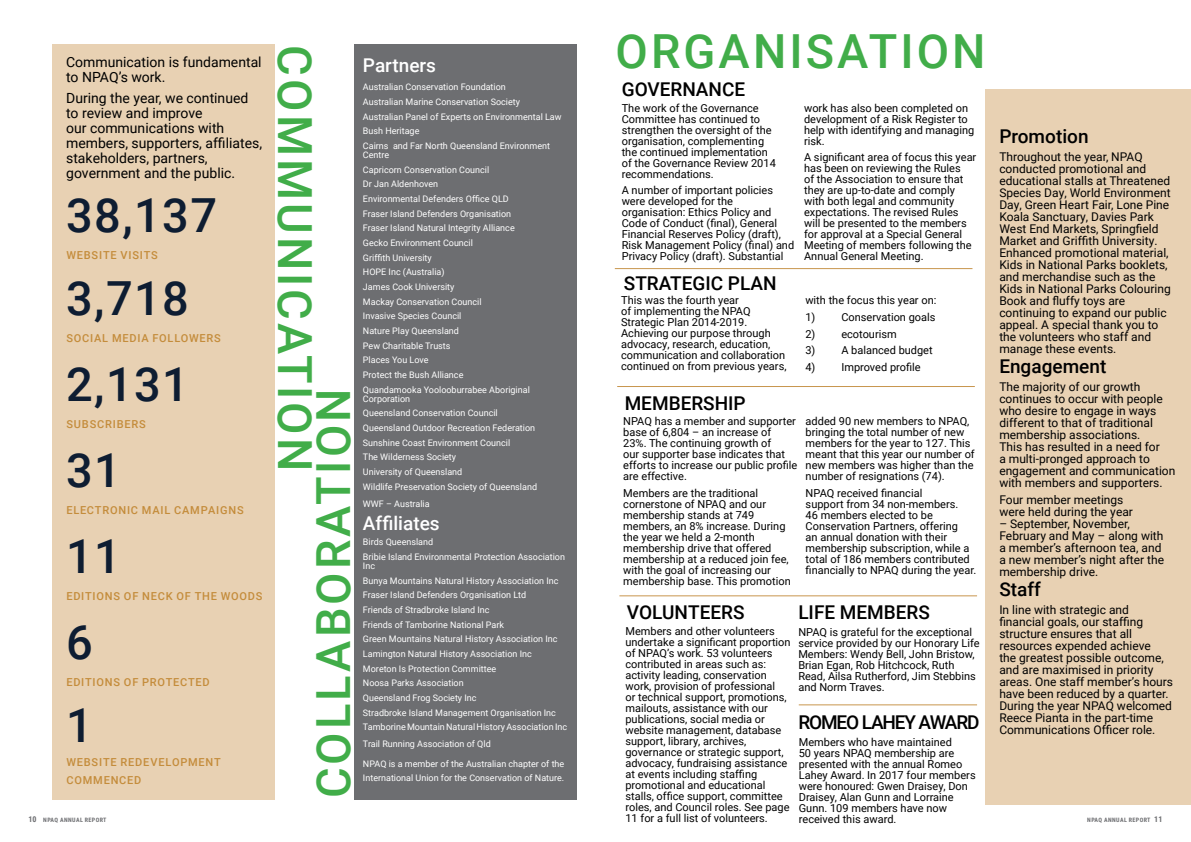
<style>
.page{position:relative;width:1191px;height:842px;background:#fff}
.page>*{position:absolute;margin:0;border:0;box-sizing:border-box;transform-origin:0 0}
.t1{font:500 47px "Roboto";letter-spacing:.065em;color:#41ad49}
.t2{font:500 47px "Roboto";letter-spacing:.03em;color:#0e1d32}
.t3{font:500 19px "Roboto";color:#000}
.t4{font:500 19px "Roboto";color:#fff}
.t5{font:500 19px "Roboto";letter-spacing:-.06em;color:#000}
.t6{font:14px/15px "Roboto";color:#000}
.t7{font:12px/12px "Roboto";color:#000}
.t8{font:11px/11px "Roboto";color:#000}
.t9{font:500 11px/18px "Roboto";letter-spacing:.07em;color:#c48c3b}
.t10{font:9px/14.7px "Roboto";color:#fff}
.t11{font:700 6px "Roboto Condensed";letter-spacing:.065em;color:#6d6e71}
.s1{font-size:8px}
</style>
<div class="page">
<div style="left:52px;top:45px;width:222px;height:755px;background:#e8d1b3"></div>
<div style="left:353px;top:45px;width:223px;height:755px;background:#6d6e71"></div>
<div style="left:985px;top:90px;width:206px;height:715px;background:#e8d1b3"></div>
<hr style="left:615px;top:268px;width:357px;height:1px;background:#c8964e">
<hr style="left:617px;top:386px;width:357px;height:1px;background:#c8964e">
<hr style="left:619px;top:596px;width:358px;height:1px;background:#c8964e">
<hr style="left:798px;top:705px;width:179px;height:1px;background:#c8964e">
<h1 class="t1" style="left:615px;top:18px;width:371px">ORGANISATION</h1>
<h2 class="t3" style="left:621px;top:76px;width:125px">GOVERNANCE</h2>
<h1 class="t1" style="left:328px;top:45px;width:427px;rotate:90deg">COMMUNICATION</h1>
<p class="t6" style="left:66px;top:54px;width:197px">Communication is fundamental to NPAQ’s work.</p>
<p class="t6" style="left:66px;top:90px;width:197px">During the year, we continued to review and improve<br>our communications with members, supporters, affiliates, stakeholders, partners, government and the public.</p>
<h1 class="t2" style="left:66px;top:182px;width:152px">38,137</h1>
<p class="t9" style="left:66px;top:245px;width:93px">WEBSITE VISITS</p>
<h1 class="t2" style="left:66px;top:265px;width:124px">3,718</h1>
<p class="t9" style="left:66px;top:328px;width:156px">SOCIAL MEDIA FOLLOWERS</p>
<h1 class="t2" style="left:66px;top:352px;width:124px">2,131</h1>
<p class="t9" style="left:66px;top:414px;width:81px">SUBSCRIBERS</p>
<h1 class="t2" style="left:66px;top:438px;width:56px">31</h1>
<p class="t9" style="left:66px;top:500px;width:179px">ELECTRONIC MAIL CAMPAIGNS</p>
<h1 class="t2" style="left:66px;top:524px;width:56px">11</h1>
<p class="t9" style="left:66px;top:587px;width:198px">EDITIONS OF NECK OF THE WOODS</p>
<h1 class="t2" style="left:66px;top:610px;width:28px">6</h1>
<p class="t9" style="left:66px;top:673px;width:145px">EDITIONS OF PROTECTED</p>
<h1 class="t2" style="left:66px;top:693px;width:28px">1</h1>
<p class="t9" style="left:66px;top:753px;width:156px">WEBSITE REDEVELOPMENT<br>COMMENCED</p>
<h2 class="t4" style="left:363px;top:52px;width:75px">Partners</h2>
<p class="t10" style="left:363px;top:79px;width:200px">Australian Conservation Foundation<br>Australian Marine Conservation Society Australian Panel of Experts on Environmental Law Bush Heritage<br>Cairns and Far North Queensland Environment</p>
<p class="t10" style="left:363px;top:147px;width:168px">Centre<br>Capricorn Conservation Council<br>Dr Jan Aldenhoven<br>Environmental Defenders Office QLD<br>Fraser Island Defenders Organisation<br>Fraser Island Natural Integrity Alliance<br>Gecko Environment Council<br>Griffith University<br>HOPE Inc (Australia)<br>James Cook University<br>Mackay Conservation Council<br>Invasive Species Council<br>Nature Play Queensland<br>Pew Charitable Trusts<br>Places You Love<br>Protect the Bush Alliance<br>Quandamooka Yoolooburrabee Aboriginal</p>
<p class="t10" style="left:363px;top:391px;width:176px">Corporation<br>Queensland Conservation Council<br>Queensland Outdoor Recreation Federation<br>Sunshine Coast Environment Council<br>The Wilderness Society<br>University of Queensland<br>Wildlife Preservation Society of Queensland</p>
<p class="t10" style="left:363px;top:496px;width:68px">WWF – Australia</p>
<h2 class="t4" style="left:363px;top:510px;width:78px">Affiliates</h2>
<p class="t10" style="left:363px;top:534px;width:203px">Birds Queensland<br>Bribie Island Environmental Protection Association</p>
<p class="t10" style="left:363px;top:558px;width:206px">Inc<br>Bunya Mountains Natural History Association Inc Fraser Island Defenders Organisation Ltd<br>Friends of Stradbroke Island Inc<br>Friends of Tamborine National Park<br>Green Mountains Natural History Association Inc Lamington Natural History Association Inc Moreton Is Protection Committee<br>Noosa Parks Association<br>Queensland Frog Society Inc<br>Stradbroke Island Management Organisation Inc Tamborine Mountain Natural History Association Inc</p>
<p class="t10" style="left:363px;top:733px;width:203px;line-height:19.7px">Trail Running Association of Qld<br>NPAQ is a member of the Australian chapter of the</p>
<p class="t10" style="left:363px;top:770px;width:203px">International Union for the Conservation of Nature.</p>
<p class="t8" style="left:621px;top:102px;width:156px">The work of the Governance<br>Committee has continued to strengthen the oversight of the organisation, complementing the continued implementation of the Governance Review 2014 recommendations.</p>
<p class="t8" style="left:621px;top:185px;width:174px">A number of important policies were developed for the organisation: Ethics Policy and<br>Code of Conduct (final), General<br>Financial Reserves Policy (draft),<br>Risk Management Policy (final) and<br>Privacy Policy (draft). Substantial</p>
<p class="t8" style="left:804px;top:102px;width:172px">work has also been completed on development of a Risk Register to help with identifying and managing risk.</p>
<p class="t8" style="left:804px;top:152px;width:174px">A significant area of focus this year has been on reviewing the Rules<br>of the Association to ensure that they are up-to-date and comply with both legal and community expectations. The revised Rules will be presented to the members for approval at a Special General<br>Meeting of members following the<br>Annual General Meeting.</p>
<h2 class="t3" style="left:999px;top:123px;width:91px">Promotion</h2>
<p class="t7" style="left:999px;top:150px;width:173px">Throughout the year, NPAQ conducted promotional and educational stalls at Threatened<br>Species Day, World Environment<br>Day, Green Heart Fair, Lone Pine<br>Koala Sanctuary, Davies Park<br>West End Markets, Springfield<br>Market and Griffith University.<br>Enhanced promotional material,<br>Kids in National Parks booklets, and merchandise such as the<br>Kids in National Parks Colouring<br>Book and fluffy toys are continuing to expand our public appeal. A special thank you to the volunteers who staff and manage these events.</p>
<h2 class="t3" style="left:999px;top:353px;width:108px">Engagement</h2>
<p class="t7" style="left:999px;top:380px;width:177px">The majority of our growth continues to occur with people who desire to engage in ways different to that of traditional membership associations.<br>This has resulted in a need for<br>a multi-pronged approach to engagement and communication with members and supporters.</p>
<p class="t7" style="left:999px;top:494px;width:135px">Four member meetings were held during the year</p>
<p class="t7" style="left:999px;top:518px;width:166px">– September, November,<br>February and May – along with a member’s afternoon tea, and a new member’s night after the membership drive.</p>
<h2 class="t3" style="left:999px;top:576px;width:43px">Staff</h2>
<p class="t7" style="left:999px;top:603px;width:175px">In line with strategic and financial goals, our staffing structure ensures that all resources expended achieve<br>the greatest possible outcome, and are maximised in priority areas. One staff member’s hours have been reduced by a quarter.<br>During the year NPAQ welcomed<br>Reece Pianta in the part-time<br>Communications Officer role.</p>
<h2 class="t3" style="left:624px;top:270px;width:154px">STRATEGIC PLAN</h2>
<p class="t8" style="left:621px;top:294px;width:167px">This was the fourth year<br>of implementing the NPAQ<br>Strategic Plan 2014-2019.<br>Achieving our purpose through advocacy, research, education, communication and collaboration continued on from previous years,</p>
<p class="t8" style="left:805px;top:294px;width:133px">with the focus this year on:</p>
<p class="t8" style="left:805px;top:311px;width:132px">1) Conservation goals</p>
<p class="t8" style="left:805px;top:328px;width:93px">2) ecotourism</p>
<p class="t8" style="left:805px;top:344px;width:129px">3) A balanced budget</p>
<p class="t8" style="left:805px;top:361px;width:117px">4) Improved profile</p>
<h1 class="t1" style="left:300px;top:798px;width:411px;rotate:-90deg">COLLABORATION</h1>
<h2 class="t3" style="left:624px;top:390px;width:123px">MEMBERSHIP</h2>
<p class="t8" style="left:623px;top:415px;width:176px">NPAQ has a member and supporter base of 6,804 – an increase of<br>23%. The continuing growth of<br>our supporter base indicates that efforts to increase our public profile are effective.</p>
<p class="t8" style="left:623px;top:487px;width:169px">Members are the traditional cornerstone of NPAQ and our membership stands at 749 members, an 8% increase. During the year we held a 2-month membership drive that offered membership at a reduced join fee, with the goal of increasing our membership base. This promotion</p>
<p class="t8" style="left:805px;top:415px;width:171px">added 90 new members to NPAQ, bringing the total number of new members for the year to 127. This meant that this year our number of new members was higher than the number of resignations (74).</p>
<p class="t8" style="left:805px;top:487px;width:172px">NPAQ received financial<br>support from 34 non-members.<br>46 members elected to be<br>Conservation Partners, offering<br>an annual donation with their membership subscription, while a total of 186 members contributed financially to NPAQ during the year.</p>
<h2 class="t3" style="left:798px;top:599px;width:133px">LIFE MEMBERS</h2>
<h2 class="t3" style="left:627px;top:599px;width:119px">VOLUNTEERS</h2>
<p class="t8" style="left:625px;top:625px;width:167px">Members and other volunteers undertake a significant proportion of NPAQ’s work. 53 volunteers contributed in areas such as: activity leading, conservation work, provision of professional<br>or technical support, promotions, mailouts, assistance with our publications, social media or website management, database support, library, archives, governance or strategic support, advocacy, fundraising assistance at events including staffing promotional and educational stalls, office support, committee roles, and Council roles. See page<br>11 for a full list of volunteers.</p>
<p class="t8" style="left:798px;top:626px;width:183px">NPAQ is grateful for the exceptional service provided by our Honorary Life<br>Members: Wendy Bell, John Bristow,<br>Brian Egan, Rob Hitchcock, Ruth<br>Read, Ailsa Rutherford, Jim Stebbins and Norm Traves.</p>
<h2 class="t5" style="left:798px;top:709px;width:183px">ROMEO LAHEY AWARD</h2>
<p class="t8" style="left:798px;top:736px;width:178px">Members who have maintained<br>50 years NPAQ membership are presented with the annual Romeo<br>Lahey Award. In 2017 four members were honoured: Gwen Draisey, Don<br>Draisey, Alan Gunn and Lorraine<br>Gunn. 109 members have now received this award.</p>
<p class="t11" style="left:28px;top:816px;width:80px"><span class="s1">10</span> NPAQ ANNUAL REPORT</p>
<p class="t11" style="left:1087px;top:816px;width:77px">NPAQ ANNUAL REPORT <span class="s1">11</span></p>
</div>
